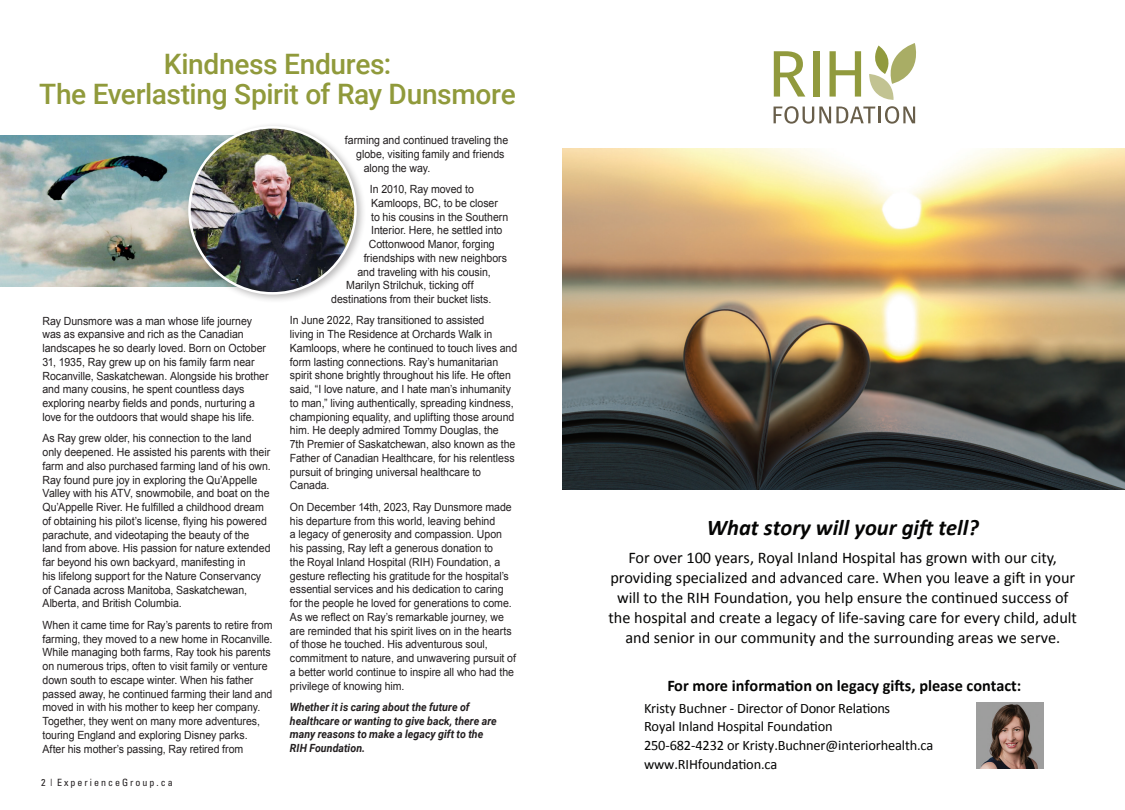
<style>
.page{position:relative;width:1125px;height:810px;background:#fff}
.page>*{position:absolute;margin:0;border:0;box-sizing:border-box;transform-origin:0 0}
.t1{font:500 28.12px/30px "Roboto";letter-spacing:-.015em;color:#909a3b;text-align:center}
.t2{font:italic 700 22.5px "Calibri";color:#050504}
.t3{font:16.25px/20px "Calibri";color:#050504;text-align:center}
.t4{font:700 16.25px "Calibri";color:#050504}
.t5{font:14.38px/18.8px "Calibri";letter-spacing:-.01em;color:#050504}
.t6{font:11.25px/13.8px "Arial";letter-spacing:-.005em;color:#231f20;scale:.94 1}
.t7{font:italic 700 11.25px/13.8px "Roboto";color:#231f20;scale:.94 1}
.t8{font:condensed 10px "Univers";letter-spacing:.2em;color:#231f20}
</style>
<div class="page">
<svg style="left:774px;top:43px;width:142px;height:81px"></svg>
<img style="left:977px;top:703px;width:66px;height:66px">
<img style="left:562px;top:149px;width:563px;height:341px">
<img style="left:0;top:135px;width:184px;height:151px">
<div style="left:184px;top:122px;width:182px;height:182px;background:#231f20;opacity:.3"></div>
<img style="left:190px;top:127px;width:165px;height:166px;border-radius:83px">
<h1 class="t1" style="left:39px;top:48px;width:478px">Kindness Endures:<br>The Everlasting Spirit of Ray Dunsmore</h1>
<p class="t6" style="left:42px;top:314px;width:242px">Ray Dunsmore was a man whose life journey was as expansive and rich as the Canadian landscapes he so dearly loved. Born on October 31, 1935, Ray grew up on his family farm near Rocanville, Saskatchewan. Alongside his brother and many cousins, he spent countless days exploring nearby fields and ponds, nurturing a love for the outdoors that would shape his life.</p>
<p class="t6" style="left:42px;top:432px;width:244px">As Ray grew older, his connection to the land only deepened. He assisted his parents with their farm and also purchased farming land of his own.<br>Ray found pure joy in exploring the Qu’Appelle Valley with his ATV, snowmobile, and boat on the Qu’Appelle River. He fulfilled a childhood dream of obtaining his pilot’s license, flying his powered parachute, and videotaping the beauty of the land from above. His passion for nature extended far beyond his own backyard, manifesting in<br>his lifelong support for the Nature Conservancy of Canada across Manitoba, Saskatchewan, Alberta, and British Columbia.</p>
<p class="t6" style="left:42px;top:618px;width:246px">When it came time for Ray’s parents to retire from farming, they moved to a new home in Rocanville.<br>While managing both farms, Ray took his parents on numerous trips, often to visit family or venture down south to escape winter. When his father passed away, he continued farming their land and moved in with his mother to keep her company.<br>Together, they went on many more adventures, touring England and exploring Disney parks.<br>After his mother’s passing, Ray retired from</p>
<p class="t8" style="left:41px;top:776px;width:133px">2 | ExperienceGroup.ca</p>
<p class="t6" style="left:345px;top:133px;width:175px">farming and continued traveling the</p>
<p class="t6" style="left:356px;top:147px;width:159px">globe, visiting family and friends</p>
<p class="t6" style="left:364px;top:161px;width:72px">along the way.</p>
<p class="t6" style="left:370px;top:182px;width:112px">In 2010, Ray moved to</p>
<p class="t6" style="left:371px;top:196px;width:136px">Kamloops, BC, to be closer</p>
<p class="t6" style="left:371px;top:210px;width:148px">to his cousins in the Southern</p>
<p class="t6" style="left:371px;top:224px;width:141px">Interior. Here, he settled into</p>
<p class="t6" style="left:369px;top:237px;width:136px">Cottonwood Manor, forging</p>
<p class="t6" style="left:364px;top:251px;width:154px">friendships with new neighbors</p>
<p class="t6" style="left:357px;top:265px;width:143px">and traveling with his cousin,</p>
<p class="t6" style="left:346px;top:279px;width:137px">Marilyn Strilchuk, ticking off</p>
<p class="t6" style="left:331px;top:292px;width:172px">destinations from their bucket lists.</p>
<p class="t6" style="left:290px;top:314px;width:243px">In June 2022, Ray transitioned to assisted<br>living in The Residence at Orchards Walk in Kamloops, where he continued to touch lives and form lasting connections. Ray’s humanitarian spirit shone brightly throughout his life. He often said, “I love nature, and I hate man’s inhumanity to man,” living authentically, spreading kindness, championing equality, and uplifting those around him. He deeply admired Tommy Douglas, the<br>7th Premier of Saskatchewan, also known as the Father of Canadian Healthcare, for his relentless pursuit of bringing universal healthcare to Canada.</p>
<p class="t6" style="left:290px;top:500px;width:242px">On December 14th, 2023, Ray Dunsmore made his departure from this world, leaving behind<br>a legacy of generosity and compassion. Upon his passing, Ray left a generous donation to<br>the Royal Inland Hospital (RIH) Foundation, a gesture reflecting his gratitude for the hospital’s essential services and his dedication to caring for the people he loved for generations to come.<br>As we reflect on Ray’s remarkable journey, we are reminded that his spirit lives on in the hearts of those he touched. His adventurous soul, commitment to nature, and unwavering pursuit of a better world continue to inspire all who had the privilege of knowing him.</p>
<p class="t7" style="left:290px;top:700px;width:222px">Whether it is caring about the future of healthcare or wanting to give back, there are many reasons to make a legacy gift to the RIH Foundation.</p>
<p class="t5" style="left:644px;top:698px;width:291px">Kristy Buchner - Director of Donor Relations<br>Royal Inland Hospital Foundation<br>250-682-4232 or Kristy.Buchner@interiorhealth.ca www.RIHfoundation.ca</p>
<h2 class="t2" style="left:707px;top:513px;width:273px">What story will your gift tell?</h2>
<p class="t3" style="left:609px;top:547px;width:470px">For over 100 years, Royal Inland Hospital has grown with our city, providing specialized and advanced care. When you leave a gift in your will to the RIH Foundation, you help ensure the continued success of the hospital and create a legacy of life-saving care for every child, adult and senior in our community and the surrounding areas we serve.</p>
<h3 class="t4" style="left:667px;top:675px;width:356px">For more information on legacy gifts, please contact:</h3>
</div>
